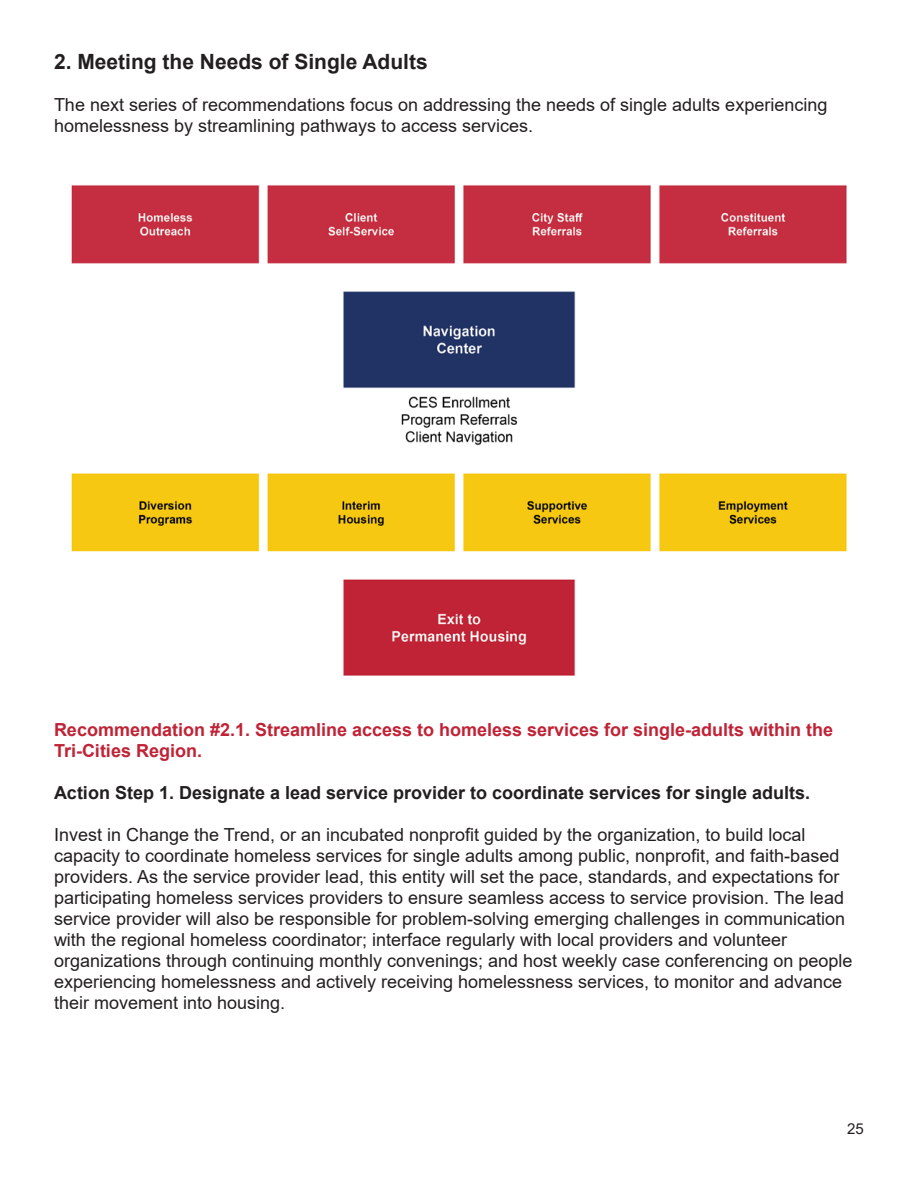
<style>
.page{position:relative;width:918px;height:1188px;background:#fff}
.page>*{position:absolute;margin:0;border:0;box-sizing:border-box;transform-origin:0 0}
.t1{font:700 21px "Arial";color:#231f20}
.t2{font:18px/21px "Arial";color:#231f20}
.t3{font:700 18px/21px "Arial";color:#c02336}
.t4{font:700 18px "Arial";color:#231f20}
.t5{font:15px "Arial";color:#231f20}
</style>
<div class="page">
<img style="left:71px;top:185px;width:776px;height:491px">
<p class="t1" style="left:54px;top:47px;width:375px">2. Meeting the Needs of Single Adults</p>
<p class="t2" style="left:54px;top:94px;width:775px">The next series of recommendations focus on addressing the needs of single adults experiencing homelessness by streamlining pathways to access services.</p>
<p class="t3" style="left:54px;top:719px;width:781px">Recommendation #2.1. Streamline access to homeless services for single-adults within the<br>Tri-Cities Region.</p>
<p class="t4" style="left:54px;top:780px;width:758px">Action Step 1. Designate a lead service provider to coordinate services for single adults.</p>
<p class="t2" style="left:54px;top:824px;width:800px">Invest in Change the Trend, or an incubated nonprofit guided by the organization, to build local capacity to coordinate homeless services for single adults among public, nonprofit, and faith-based providers. As the service provider lead, this entity will set the pace, standards, and expectations for participating homeless services providers to ensure seamless access to service provision. The lead service provider will also be responsible for problem-solving emerging challenges in communication with the regional homeless coordinator; interface regularly with local providers and volunteer organizations through continuing monthly convenings; and host weekly case conferencing on people experiencing homelessness and actively receiving homelessness services, to monitor and advance their movement into housing.</p>
<p class="t5" style="left:847px;top:1118px;width:18px">25</p>
</div>
